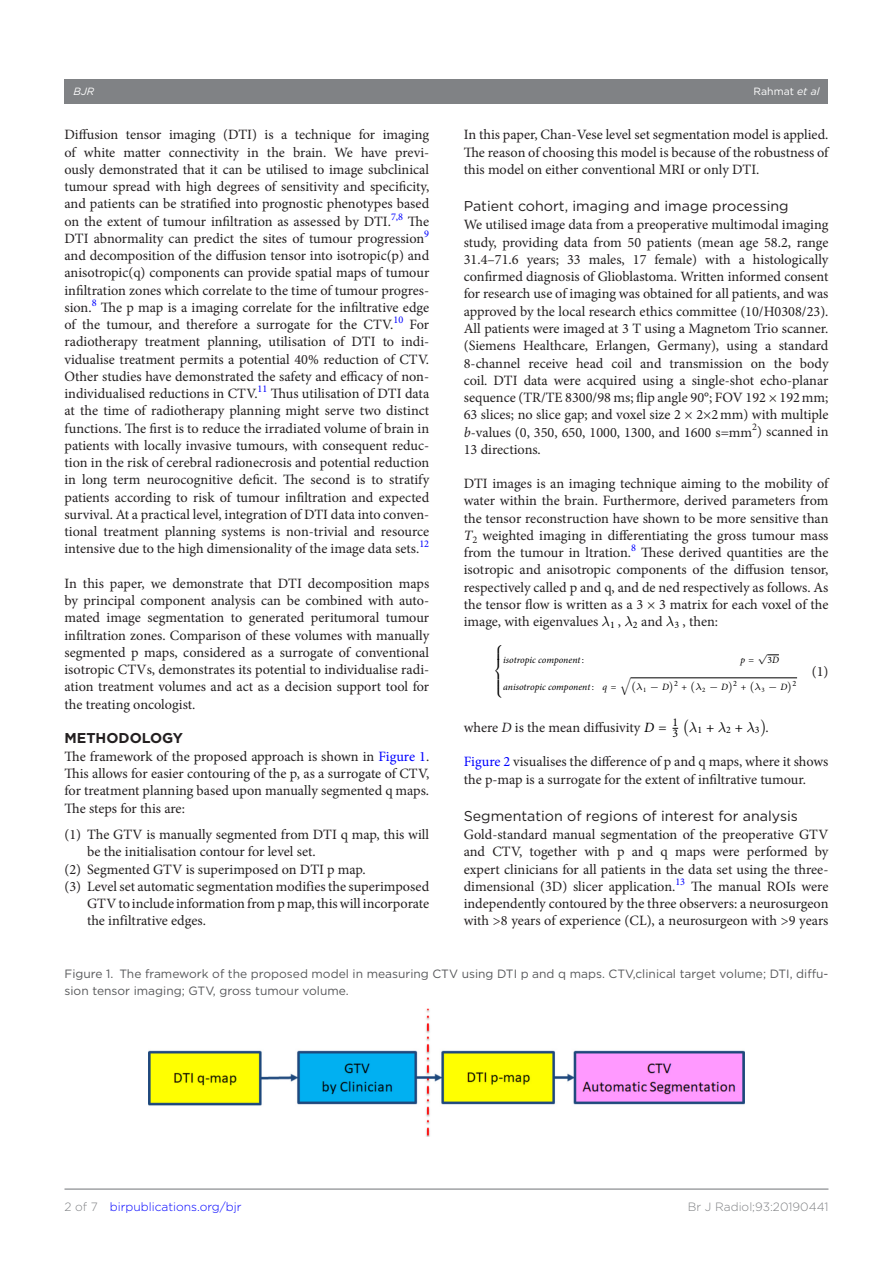
<style>
.page{position:relative;width:893px;height:1263px;background:#fff}
.page>*{position:absolute;margin:0;border:0;box-sizing:border-box;transform-origin:0 0}
.t1{font:14.25px/17.2px "Minion Pro";color:#231f20;text-align:justify}
.t2{font:14.25px "Gotham";color:#231f20}
.t3{font:700 14.25px "Gotham";color:#231f20}
.t4{font:14.25px "CMMI9";color:#000}
.t5{font:14.25px "CMEX10";color:#000}
.t6{font:12px/16.5px "Gotham";color:#57585a}
.t7{font:300 12px "Gotham";color:#00f}
.t8{font:300 12px "Gotham";color:#808285}
.t9{font:11.85px "Minion Pro";color:#000}
.t10{font:10.5px "Gotham";color:#fff}
.t11{font:italic 10.5px "Gotham";color:#fff}
.t12{font:italic 9.75px "Minion Pro";color:#000}
.t13{font:9.75px "CMEX7";color:#000}
.t14{font:9.75px "CMMI6";color:#000}
.t15{font:9.75px "Minion Pro";color:#000}
.t16{font:9.75px "CMSY6";color:#000}
.s1{font-style:italic}
.s2{color:#00f}
.s3{font-family:"CMMI9";color:#000}
.s4{font-style:normal}
.s5{font-family:"CMSY6"}
.s6{font-family:"Minion Pro";font-style:italic}
.s7{font-family:"Minion Pro"}
.s8{font-style:italic;color:#000}
.s9{color:#000}
.s10{font-family:"Minion Pro";color:#231f20}
.s11{color:#808285}
</style>
<div class="page">
<hr style="left:64px;top:1188px;width:764px;height:2px;background:#808285">
<div style="left:64px;top:79px;width:764px;height:24px;background:#808285"></div>
<svg style="left:767px;top:654px;width:12px;height:1px"></svg>
<hr style="left:631px;top:678px;width:166px;height:1px;background:#000">
<img style="left:149px;top:1008px;width:595px;height:128px">
<p class="t11" style="left:74px;top:85px;width:22px">BJR</p>
<p class="t10" style="left:754px;top:85px;width:67px">Rahmat <span class="s1">et al</span></p>
<p class="t1" style="left:64px;top:126px;width:366px">Diffusion tensor imaging (DTI) is a technique for imaging of white matter connectivity in the brain. We have previ&shy;ously demonstrated that it can be utilised to image subclinical tumour spread with high degrees of sensitivity and specificity, and patients can be stratified into prognostic phenotypes based on the extent of tumour infiltration as assessed by DTI.<sup>7,8</sup> The DTI abnormality can predict the sites of tumour progression<sup>9 </sup>and decomposition of the diffusion tensor into isotropic(p) and anisotropic(q) components can provide spatial maps of tumour infiltration zones which correlate to the time of tumour progres&shy;sion.<sup>8</sup> The p map is a imaging correlate for the infiltrative edge of the tumour, and therefore a surrogate for the CTV.<sup>10</sup> For radiotherapy treatment planning, utilisation of DTI to indi&shy;vidualise treatment permits a potential 40% reduction of CTV.<br>Other studies have demonstrated the safety and efficacy of non&shy;individualised reductions in CTV.<sup>11</sup> Thus utilisation of DTI data at the time of radiotherapy planning might serve two distinct functions. The first is to reduce the irradiated volume of brain in patients with locally invasive tumours, with consequent reduc&shy;tion in the risk of cerebral radionecrosis and potential reduction in long term neurocognitive deficit. The second is to stratify patients according to risk of tumour infiltration and expected survival. At a practical level, integration of DTI data into conven&shy;tional treatment planning systems is non-trivial and resource intensive due to the high dimensionality of the image data sets.<sup>12</sup></p>
<p class="t1" style="left:64px;top:575px;width:366px">In this paper, we demonstrate that DTI decomposition maps by principal component analysis can be combined with auto&shy;mated image segmentation to generated peritumoral tumour infiltration zones. Comparison of these volumes with manually segmented p maps, considered as a surrogate of conventional isotropic CTVs, demonstrates its potential to individualise radi&shy;ation treatment volumes and act as a decision support tool for the treating oncologist.</p>
<p class="t3" style="left:64px;top:728px;width:120px">M ETHODOLOGY</p>
<p class="t1" style="left:64px;top:748px;width:366px">The framework of the proposed approach is shown in <span class="s2">Figure 1</span>.<br>This allows for easier contouring of the p, as a surrogate of CTV, for treatment planning based upon manually segmented q maps.<br>The steps for this are:</p>
<p class="t1" style="left:64px;top:826px;width:366px">(1) The GTV is manually segmented from DTI q map, this will</p>
<p class="t1" style="left:87px;top:843px;width:230px">be the initialisation contour for level set.</p>
<p class="t1" style="left:64px;top:860px;width:303px">(2) Segmented GTV is superimposed on DTI p map.</p>
<p class="t1" style="left:64px;top:878px;width:366px">(3) Level set automatic segmentation modifies the superimposed</p>
<p class="t1" style="left:87px;top:895px;width:344px">GTV to include information from p map, this will incorporate</p>
<p class="t1" style="left:87px;top:912px;width:120px">the infiltrative edges.</p>
<p class="t1" style="left:464px;top:126px;width:366px">In this paper, Chan-Vese level set segmentation model is applied.<br>The reason of choosing this model is because of the robustness of this model on either conventional MRI or only DTI.</p>
<p class="t2" style="left:464px;top:197px;width:326px">Patient cohort, imaging and image processing</p>
<p class="t1" style="left:464px;top:216px;width:366px">We utilised image data from a preoperative multimodal imaging study, providing data from 50 patients (mean age 58.2, range 31.4–71.6 years; 33 males, 17 female) with a histologically confirmed diagnosis of Glioblastoma. Written informed consent for research use of imaging was obtained for all patients, and was approved by the local research ethics committee (10/H0308/23).<br>All patients were imaged at 3 T using a Magnetom Trio scanner. (Siemens Healthcare, Erlangen, Germany), using a standard 8-channel receive head coil and transmission on the body coil. DTI data were acquired using a single-shot echo-planar sequence (TR/TE 8300/98 ms; flip angle 90°; FOV 192 × 192mm; 63 slices; no slice gap; and voxel size 2 × 2×2mm) with multiple <span class="s1">b</span>-values (0, 350, 650, 1000, 1300, and 1600 s=mm<sup>2</sup>) scanned in 13 directions.</p>
<p class="t1" style="left:464px;top:475px;width:366px">DTI images is an imaging technique aiming to the mobility of water within the brain. Furthermore, derived parameters from the tensor reconstruction have shown to be more sensitive than <span class="s1">T</span><sub>2</sub> weighted imaging in differentiating the gross tumour mass from the tumour in ltration.<sup>8</sup> These derived quantities are the isotropic and anisotropic components of the diffusion tensor, respectively called p and q, and de ned respectively as follows. As the tensor flow is written as a 3 × 3 matrix for each voxel of the image, with eigenvalues <span class="s3">λ</span><sub>1</sub> , <span class="s3">λ</span><sub>2</sub> and <span class="s3">λ</span><sub>3</sub> , then:</p>
<p class="t12" style="left:503px;top:653px;width:82px">isotropic component<span class="s4">:</span></p>
<p class="t12" style="left:740px;top:653px;width:15px">p <span class="s4">=</span></p>
<p class="t16" style="left:758px;top:646px;width:11px">√</p>
<p class="t15" style="left:767px;top:653px;width:13px">3<span class="s1">D</span></p>
<p class="t12" style="left:503px;top:680px;width:115px">anisotropic component<span class="s4">:</span> q <span class="s4">=</span></p>
<p class="t13" style="left:620px;top:671px;width:18px">√(</p>
<p class="t14" style="left:636px;top:682px;width:34px">λ<sub>1</sub> <span class="s5">−</span><span class="s6">D</span></p>
<p class="t13" style="left:669px;top:673px;width:28px">)<sub>2</sub> <span class="s7">+</span> (</p>
<p class="t14" style="left:695px;top:682px;width:34px">λ<sub>2</sub> <span class="s5">−</span><span class="s6">D</span></p>
<p class="t13" style="left:728px;top:673px;width:28px">)<sub>2</sub> <span class="s7">+</span> (</p>
<p class="t14" style="left:754px;top:682px;width:34px">λ<sub>3</sub> <span class="s5">−</span><span class="s6">D</span></p>
<p class="t13" style="left:787px;top:673px;width:11px">)<sub>2</sub></p>
<p class="t1" style="left:812px;top:663px;width:18px">(1)</p>
<p class="t1" style="left:464px;top:719px;width:216px">where <span class="s1">D</span> is the mean diffusivity <span class="s8">D</span> <span class="s9">=</span> <sup>1</sup></p>
<p class="t5" style="left:760px;top:707px;width:8px">)</p>
<p class="t1" style="left:464px;top:753px;width:366px"><span class="s2">Figure 2</span> visualises the difference of p and q maps, where it shows the p-map is a surrogate for the extent of infiltrative tumour.</p>
<p class="t2" style="left:464px;top:807px;width:336px">Segmentation of regions of interest for analysis</p>
<p class="t1" style="left:464px;top:826px;width:366px">Gold-standard manual segmentation of the preoperative GTV and CTV, together with p and q maps were performed by expert clinicians for all patients in the data set using the three&shy;dimensional (3D) slicer application.<sup>13</sup> The manual ROIs were independently contoured by the three observers: a neurosurgeon with &gt;8 years of experience (CL), a neurosurgeon with &gt;9 years</p>
<p class="t9" style="left:672px;top:725px;width:7px">3</p>
<p class="t5" style="left:682px;top:707px;width:8px">(</p>
<p class="t4" style="left:689px;top:721px;width:81px">λ<sub>1</sub> <span class="s7">+</span> λ<sub>2</sub> <span class="s7">+</span> λ<sub>3</sub> <span class="s10">.</span></p>
<p class="t6" style="left:64px;top:965px;width:765px">Figure 1. The framework of the proposed model in measuring CTV using DTI p and q maps. CTV,clinical target volume; DTI, diffu&shy;sion tensor imaging; GTV, gross tumour volume.</p>
<p class="t7" style="left:64px;top:1199px;width:179px"><span class="s11">2 of 7</span> birpublications.org/bjr</p>
<p class="t8" style="left:688px;top:1199px;width:142px">Br J Radiol;93:20190441</p>
</div>
